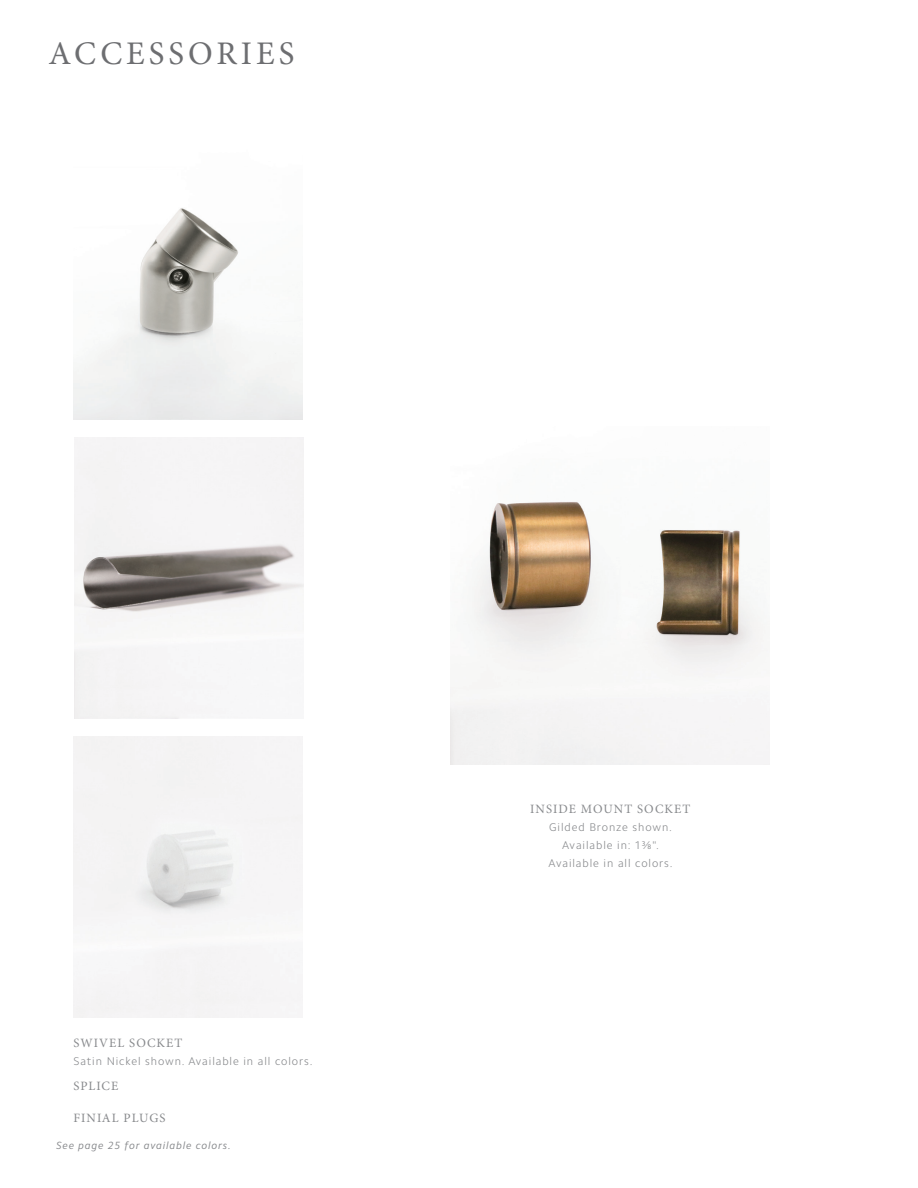
<style>
.page{position:relative;width:918px;height:1188px;background:#fff}
.page>*{position:absolute;margin:0;border:0;box-sizing:border-box;transform-origin:0 0}
.t1{font:33px "Minion Pro";letter-spacing:.12em;color:#6d6e71}
.t2{font:12.75px "Minion Pro";letter-spacing:.08em;color:#888a8d}
.t3{font:300 11.25px "Camphor Std";letter-spacing:.08em;color:#888a8d}
.t4{font:italic 10.5px "Camphor Std";letter-spacing:.08em;color:#888a8d}
</style>
<div class="page">
<img style="left:74px;top:437px;width:229px;height:282px">
<img style="left:73px;top:208px;width:230px;height:212px">
<img style="left:451px;top:501px;width:319px;height:264px">
<p class="t1" style="left:48px;top:31px;width:248px">ACCESSORIES</p>
<p class="t2" style="left:73px;top:1034px;width:110px">SWIVEL SOCKET</p>
<p class="t3" style="left:73px;top:1055px;width:241px">Satin Nickel shown. Available in all colors.</p>
<p class="t2" style="left:73px;top:1077px;width:46px">SPLICE</p>
<p class="t2" style="left:73px;top:1109px;width:94px">FINIAL PLUGS</p>
<p class="t4" style="left:56px;top:1140px;width:176px">See page 25 for available colors.</p>
<p class="t2" style="left:530px;top:800px;width:161px">INSIDE MOUNT SOCKET</p>
<p class="t3" style="left:549px;top:820px;width:124px">Gilded Bronze shown.</p>
<p class="t3" style="left:562px;top:838px;width:98px">Available in: 1⅜".</p>
<p class="t3" style="left:549px;top:856px;width:126px">Available in all colors.</p>
</div>
